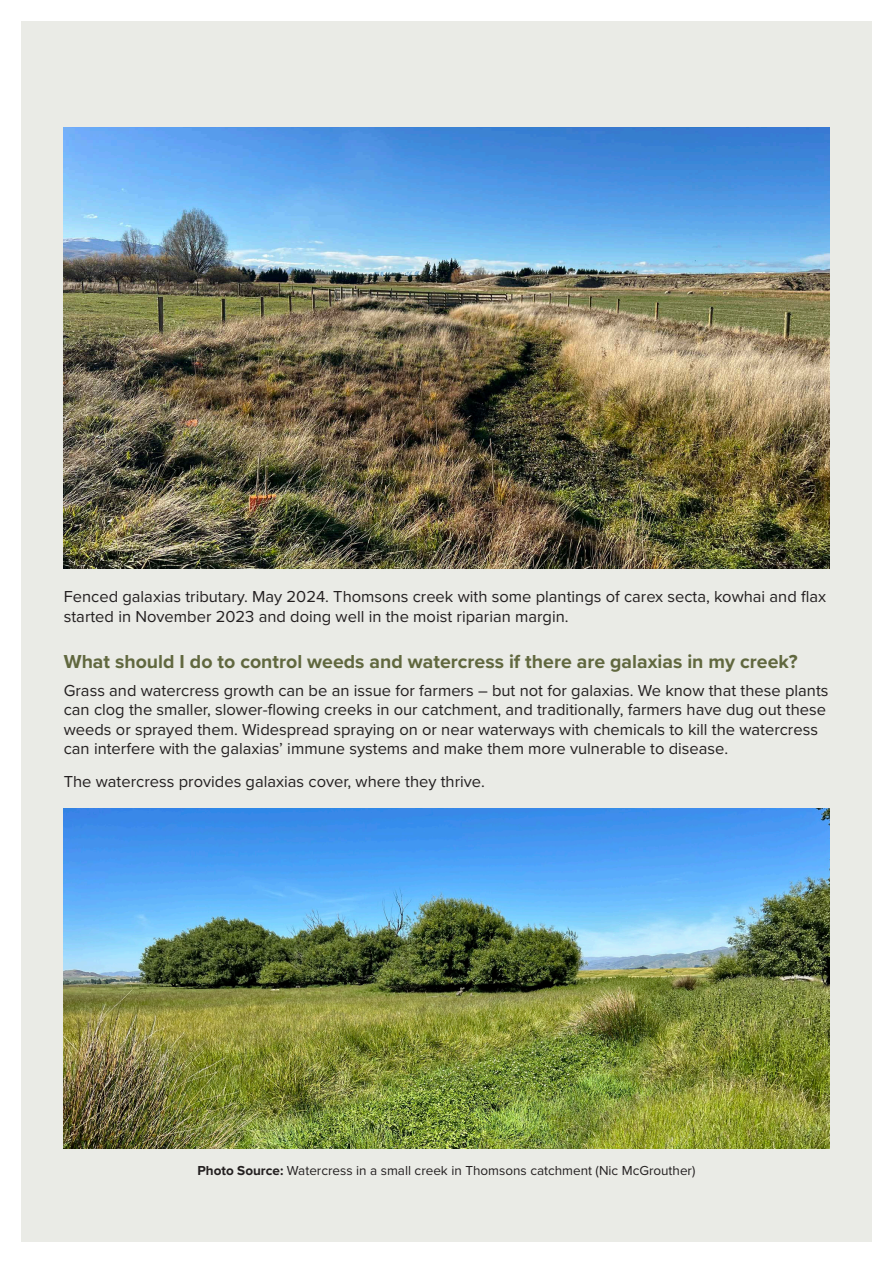
<style>
.page{position:relative;width:893px;height:1263px;background:#fff}
.page>*{position:absolute;margin:0;border:0;box-sizing:border-box;transform-origin:0 0}
.Bold_Head{font:700 19.5px "Proxima Nova";color:#61683f}
.Body{font:16.5px/19.5px "Proxima Nova";color:#231f20}
.t1{font:13.5px "Proxima Nova";color:#231f20}
.s1{font-weight:700}
</style>
<div class="page">
<div style="left:21px;top:21px;width:851px;height:1221px;background:#eaebe6"></div>
<img style="left:64px;top:128px;width:765px;height:440px">
<img style="left:64px;top:808px;width:765px;height:340px">
<p class="Body" style="left:64px;top:587px;width:764px">Fenced galaxias tributary. May 2024. Thomsons creek with some plantings of carex secta, kowhai and flax started in November 2023 and doing well in the moist riparian margin.</p>
<p class="Bold_Head" style="left:64px;top:647px;width:735px">What should I do to control weeds and watercress if there are galaxias in my creek?</p>
<p class="Body" style="left:64px;top:681px;width:766px">Grass and watercress growth can be an issue for farmers – but not for galaxias. We know that these plants can clog the smaller, slower-flowing creeks in our catchment, and traditionally, farmers have dug out these weeds or sprayed them. Widespread spraying on or near waterways with chemicals to kill the watercress can interfere with the galaxias’ immune systems and make them more vulnerable to disease.</p>
<p class="Body" style="left:64px;top:772px;width:423px">The watercress provides galaxias cover, where they thrive.</p>
<p class="t1" style="left:198px;top:1162px;width:499px"><span class="s1">Photo Source:</span> Watercress in a small creek in Thomsons catchment (Nic McGrouther)</p>
</div>
